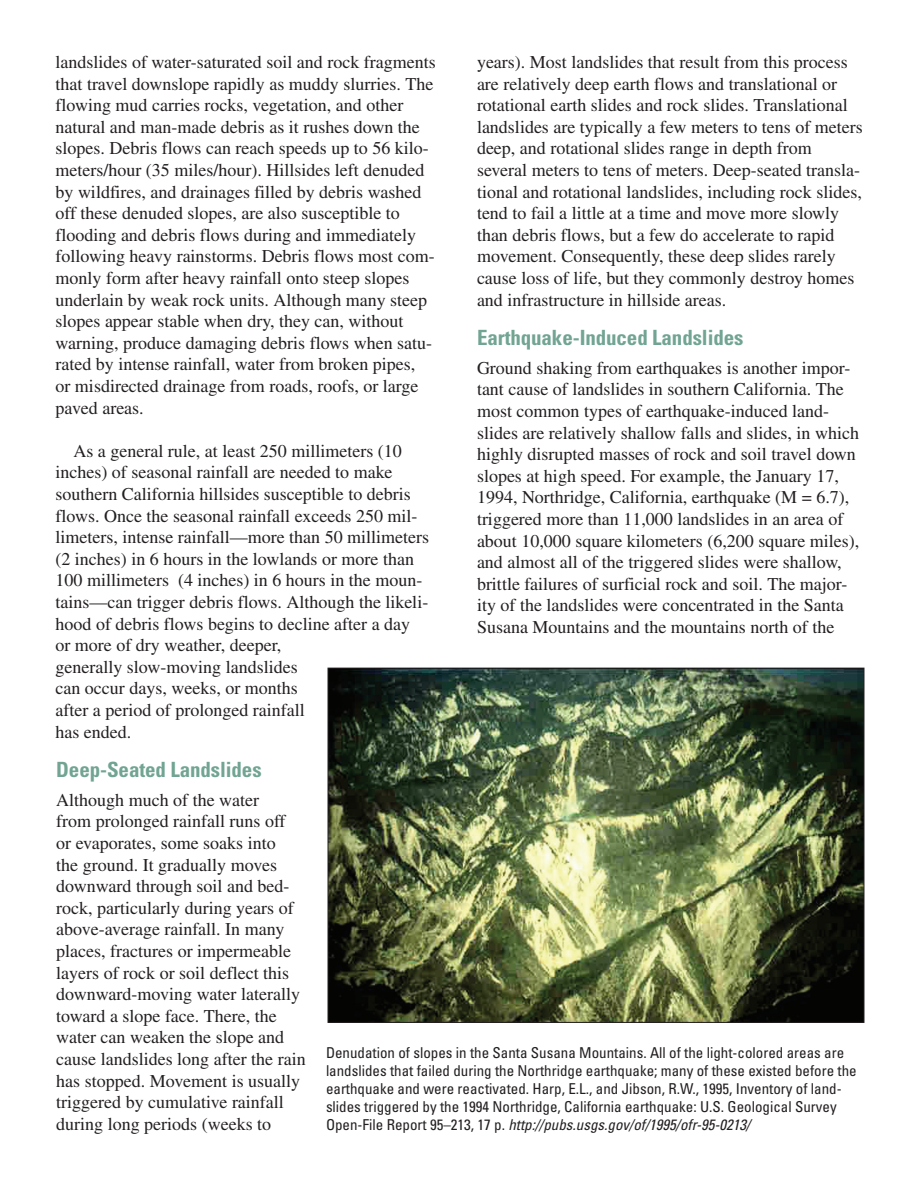
<style>
.page{position:relative;width:918px;height:1188px;background:#fff}
.page>*{position:absolute;margin:0;border:0;box-sizing:border-box;transform-origin:0 0}
.Heading_1{font:700 condensed 21px "Univers";letter-spacing:-.005em;color:#71a492}
.BodyNoIndent{font:18px/21.6px "Times";color:#231f20}
.Body_Text{font:18px/21.6px "Times";color:#231f20}
.FigureCaption{font:condensed 15px/18px "Univers";color:#231f20}
.s1{font-style:italic}
</style>
<div class="page">
<img style="left:330px;top:670px;width:532px;height:351px">
<p class="BodyNoIndent" style="left:56px;top:51px;width:382px">landslides of water-saturated soil and rock fragments that travel downslope rapidly as muddy slurries. The flowing mud carries rocks, vegetation, and other natural and man-made debris as it rushes down the slopes. Debris flows can reach speeds up to 56 kilo&shy;meters/hour (35 miles/hour). Hillsides left denuded by wildfires, and drainages filled by debris washed off these denuded slopes, are also susceptible to flooding and debris flows during and immediately following heavy rainstorms. Debris flows most com&shy;monly form after heavy rainfall onto steep slopes underlain by weak rock units. Although many steep slopes appear stable when dry, they can, without warning, produce damaging debris flows when satu&shy;rated by intense rainfall, water from broken pipes,<br>or misdirected drainage from roads, roofs, or large paved areas.</p>
<p class="Body_Text" style="left:56px;top:440px;width:375px;text-indent:18px">As a general rule, at least 250 millimeters (10 inches) of seasonal rainfall are needed to make southern California hillsides susceptible to debris flows. Once the seasonal rainfall exceeds 250 mil&shy;limeters, intense rainfall—more than 50 millimeters (2 inches) in 6 hours in the lowlands or more than 100 millimeters (4 inches) in 6 hours in the moun&shy;tains—can trigger debris flows. Although the likeli&shy;hood of debris flows begins to decline after a day or more of dry weather, deeper,<br>generally slow-moving landslides<br>can occur days, weeks, or months<br>after a period of prolonged rainfall<br>has ended.</p>
<p class="Heading_1" style="left:56px;top:756px;width:207px">Deep-Seated Landslides</p>
<p class="BodyNoIndent" style="left:56px;top:789px;width:251px">Although much of the water<br>from prolonged rainfall runs off<br>or evaporates, some soaks into<br>the ground. It gradually moves downward through soil and bed&shy;rock, particularly during years of above-average rainfall. In many places, fractures or impermeable layers of rock or soil deflect this downward-moving water laterally toward a slope face. There, the water can weaken the slope and cause landslides long after the rain has stopped. Movement is usually triggered by cumulative rainfall during long periods (weeks to</p>
<p class="BodyNoIndent" style="left:477px;top:51px;width:387px">years). Most landslides that result from this process are relatively deep earth flows and translational or rotational earth slides and rock slides. Translational landslides are typically a few meters to tens of meters deep, and rotational slides range in depth from several meters to tens of meters. Deep-seated transla&shy;tional and rotational landslides, including rock slides, tend to fail a little at a time and move more slowly than debris flows, but a few do accelerate to rapid movement. Consequently, these deep slides rarely cause loss of life, but they commonly destroy homes and infrastructure in hillside areas.</p>
<p class="Heading_1" style="left:477px;top:324px;width:268px">Earthquake-Induced Landslides</p>
<p class="BodyNoIndent" style="left:477px;top:357px;width:384px">Ground shaking from earthquakes is another impor&shy;tant cause of landslides in southern California. The most common types of earthquake-induced land&shy;slides are relatively shallow falls and slides, in which highly disrupted masses of rock and soil travel down slopes at high speed. For example, the January 17, 1994, Northridge, California, earthquake (M = 6.7), triggered more than 11,000 landslides in an area of about 10,000 square kilometers (6,200 square miles), and almost all of the triggered slides were shallow, brittle failures of surficial rock and soil. The major&shy;ity of the landslides were concentrated in the Santa Susana Mountains and the mountains north of the</p>
<p class="FigureCaption" style="left:326px;top:1043px;width:532px">Denudation of slopes in the Santa Susana Mountains. All of the light-colored areas are landslides that failed during the Northridge earthquake; many of these existed before the earthquake and were reactivated. Harp, E.L., and Jibson, R.W., 1995, Inventory of land&shy;slides triggered by the 1994 Northridge, California earthquake: U.S. Geological Survey Open-File Report 95–213, 17 p. <span class="s1">http://pubs.usgs.gov/of/1995/ofr-95-0213/</span></p>
</div>
